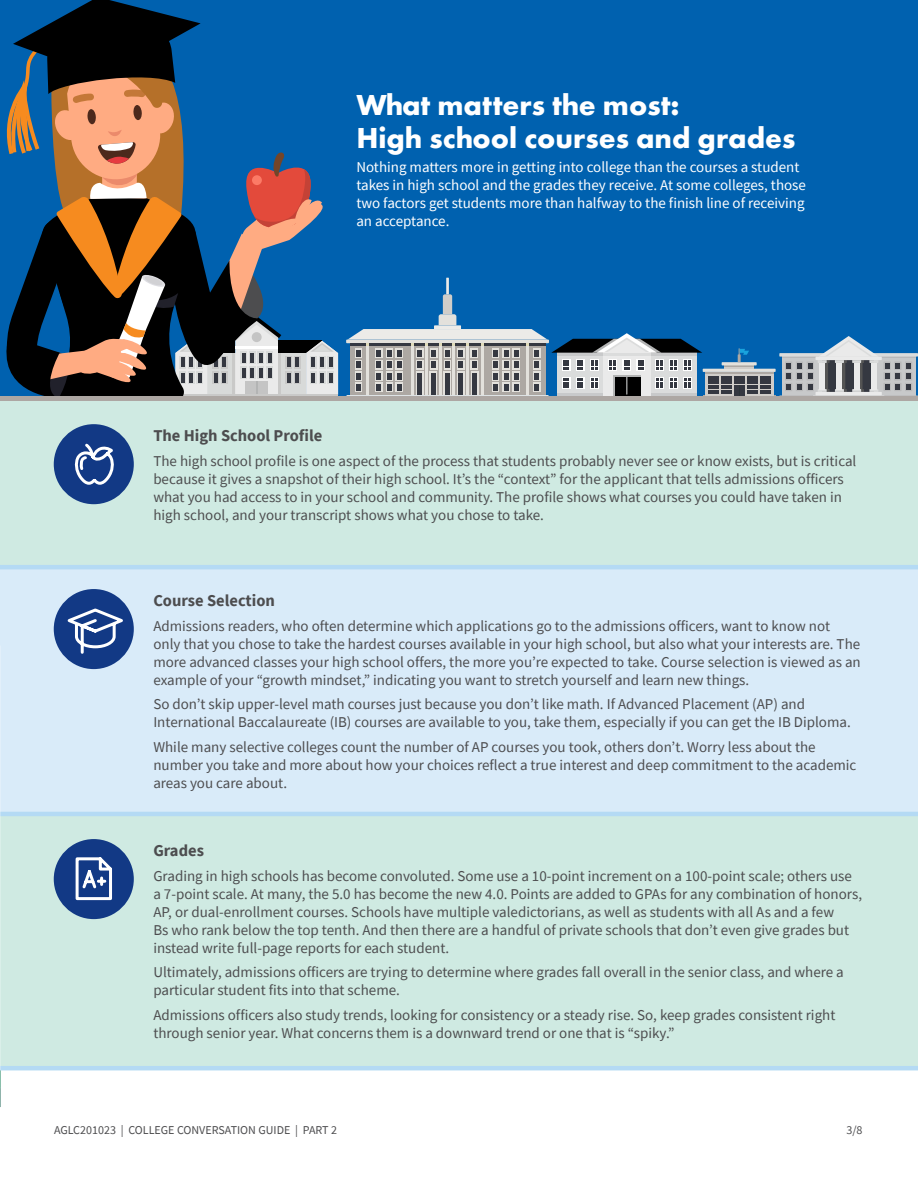
<style>
.page{position:relative;width:918px;height:1188px;background:#fff}
.page>*{position:absolute;margin:0;border:0;box-sizing:border-box;transform-origin:0 0}
.t1{font:700 30px/33px "Futura PT";color:#fff}
.t2{font:700 16.5px "Source Sans Pro";color:#4d4d4f}
.t3{font:15px/18px "Source Sans Pro";color:#4d4d4f}
.t4{font:15px/18px "Source Sans Pro";color:#fff}
.t5{font:12px "Source Sans Pro";color:#4d4d4f}
</style>
<div class="page">
<div style="left:0;top:0;width:918px;height:399px;background:#0061af"></div>
<hr style="left:346px;top:340px;width:203px;height:3px;background:#e3e1dc">
<hr style="left:346px;top:395px;width:203px;height:4px;background:#dde2e4">
<hr style="left:557px;top:393px;width:140px;height:3px;background:#c8c9ca">
<div style="left:613px;top:375px;width:28px;height:21px;background:#b3b4b4"></div>
<div style="left:615px;top:377px;width:26px;height:19px;background:#000"></div>
<svg style="left:348px;top:278px;width:354px;height:117px"></svg>
<hr style="left:703px;top:369px;width:73px;height:3px;background:#e3e1dc">
<div style="left:705px;top:372px;width:68px;height:24px;background:#d0cdc9"></div>
<hr style="left:705px;top:372px;width:68px;height:2px;background:#ada8a3">
<svg style="left:708px;top:376px;width:63px;height:20px"></svg>
<hr style="left:724px;top:365px;width:30px;height:4px;background:#d0cdc9">
<hr style="left:724px;top:365px;width:30px;height:2px;background:#ada8a3">
<hr style="left:722px;top:362px;width:35px;height:3px;background:#e3e1dc">
<svg style="left:738px;top:348px;width:11px;height:14px"></svg>
<div style="left:782px;top:357px;width:134px;height:38px;background:#c8c9ca"></div>
<hr style="left:782px;top:357px;width:134px;height:1px;background:#b9b9ba">
<hr style="left:779px;top:395px;width:139px;height:4px;background:#b9b9ba">
<svg style="left:779px;top:353px;width:139px;height:4px"></svg>
<hr style="left:816px;top:357px;width:66px;height:3px;background:#eaeaea">
<hr style="left:816px;top:392px;width:66px;height:3px;background:#eaeaea">
<hr style="left:813px;top:395px;width:72px;height:4px;background:#dbdcdc">
<div style="left:785px;top:362px;width:7px;height:8px;background:#b9b9ba"></div>
<div style="left:796px;top:362px;width:7px;height:8px;background:#b9b9ba"></div>
<div style="left:807px;top:362px;width:7px;height:8px;background:#b9b9ba"></div>
<div style="left:785px;top:372px;width:7px;height:8px;background:#b9b9ba"></div>
<div style="left:796px;top:372px;width:7px;height:8px;background:#b9b9ba"></div>
<div style="left:807px;top:372px;width:7px;height:8px;background:#b9b9ba"></div>
<div style="left:785px;top:383px;width:7px;height:8px;background:#b9b9ba"></div>
<svg style="left:786px;top:363px;width:5px;height:27px"></svg>
<div style="left:796px;top:383px;width:7px;height:8px;background:#b9b9ba"></div>
<svg style="left:797px;top:363px;width:5px;height:27px"></svg>
<div style="left:807px;top:383px;width:7px;height:8px;background:#b9b9ba"></div>
<svg style="left:808px;top:336px;width:71px;height:56px"></svg>
<div style="left:884px;top:362px;width:7px;height:8px;background:#353841"></div>
<svg style="left:894px;top:362px;width:8px;height:8px"></svg>
<div style="left:905px;top:362px;width:7px;height:8px;background:#b9b9ba"></div>
<div style="left:884px;top:372px;width:7px;height:8px;background:#353841"></div>
<svg style="left:894px;top:372px;width:8px;height:8px"></svg>
<div style="left:905px;top:372px;width:7px;height:8px;background:#b9b9ba"></div>
<div style="left:884px;top:383px;width:7px;height:8px;background:#353841"></div>
<svg style="left:885px;top:369px;width:4px;height:15px"></svg>
<svg style="left:894px;top:383px;width:8px;height:8px"></svg>
<svg style="left:896px;top:363px;width:4px;height:27px"></svg>
<div style="left:905px;top:383px;width:7px;height:8px;background:#b9b9ba"></div>
<svg style="left:906px;top:363px;width:5px;height:27px"></svg>
<div style="left:0;top:399px;width:918px;height:167px;background:#cfeae2"></div>
<div style="left:0;top:567px;width:918px;height:249px;background:#d9ebf9"></div>
<div style="left:0;top:814px;width:918px;height:254px;background:#cfeae2"></div>
<hr style="left:0;top:565px;width:918px;height:4px;background:#b4daf4">
<hr style="left:0;top:812px;width:918px;height:4px;background:#b4daf4">
<hr style="left:0;top:1066px;width:918px;height:4px;background:#b4daf4">
<svg style="left:0;top:0;width:338px;height:1107px"></svg>
<div style="left:0;top:396px;width:918px;height:5px;background:#ada7a3"></div>
<h1 class="t1" style="left:356px;top:87px;width:441px">What matters the most:<br>High school courses and grades</h1>
<p class="t4" style="left:356px;top:158px;width:451px">Nothing matters more in getting into college than the courses a student takes in high school and the grades they receive. At some colleges, those two factors get students more than halfway to the finish line of receiving an acceptance.</p>
<p class="t2" style="left:153px;top:424px;width:171px">The High School Profile</p>
<p class="t3" style="left:153px;top:452px;width:705px">The high school profile is one aspect of the process that students probably never see or know exists, but is critical because it gives a snapshot of their high school. It’s the “context” for the applicant that tells admissions officers what you had access to in your school and community. The profile shows what courses you could have taken in high school, and your transcript shows what you chose to take.</p>
<p class="t2" style="left:153px;top:589px;width:123px">Course Selection</p>
<p class="t3" style="left:153px;top:617px;width:709px">Admissions readers, who often determine which applications go to the admissions officers, want to know not only that you chose to take the hardest courses available in your high school, but also what your interests are. The more advanced classes your high school offers, the more you’re expected to take. Course selection is viewed as an example of your “growth mindset,” indicating you want to stretch yourself and learn new things.</p>
<p class="t3" style="left:153px;top:695px;width:699px">So don’t skip upper-level math courses just because you don’t like math. If Advanced Placement (AP) and<br>International Baccalaureate (IB) courses are available to you, take them, especially if you can get the IB Diploma.</p>
<p class="t3" style="left:153px;top:738px;width:705px">While many selective colleges count the number of AP courses you took, others don’t. Worry less about the number you take and more about how your choices reflect a true interest and deep commitment to the academic areas you care about.</p>
<p class="t2" style="left:153px;top:839px;width:52px">Grades</p>
<p class="t3" style="left:153px;top:867px;width:710px">Grading in high schools has become convoluted. Some use a 10-point increment on a 100-point scale; others use a 7-point scale. At many, the 5.0 has become the new 4.0. Points are added to GPAs for any combination of honors, AP, or dual-enrollment courses. Schools have multiple valedictorians, as well as students with all As and a few<br>Bs who rank below the top tenth. And then there are a handful of private schools that don’t even give grades but instead write full-page reports for each student.</p>
<p class="t3" style="left:153px;top:963px;width:692px">Ultimately, admissions officers are trying to determine where grades fall overall in the senior class, and where a particular student fits into that scheme.</p>
<p class="t3" style="left:153px;top:1006px;width:684px">Admissions officers also study trends, looking for consistency or a steady rise. So, keep grades consistent right through senior year. What concerns them is a downward trend or one that is “spiky.”</p>
<p class="t5" style="left:54px;top:1122px;width:285px">AGLC201023 | COLLEGE CONVERSATION GUIDE | PART 2</p>
<p class="t5" style="left:846px;top:1122px;width:18px">3/8</p>
</div>
